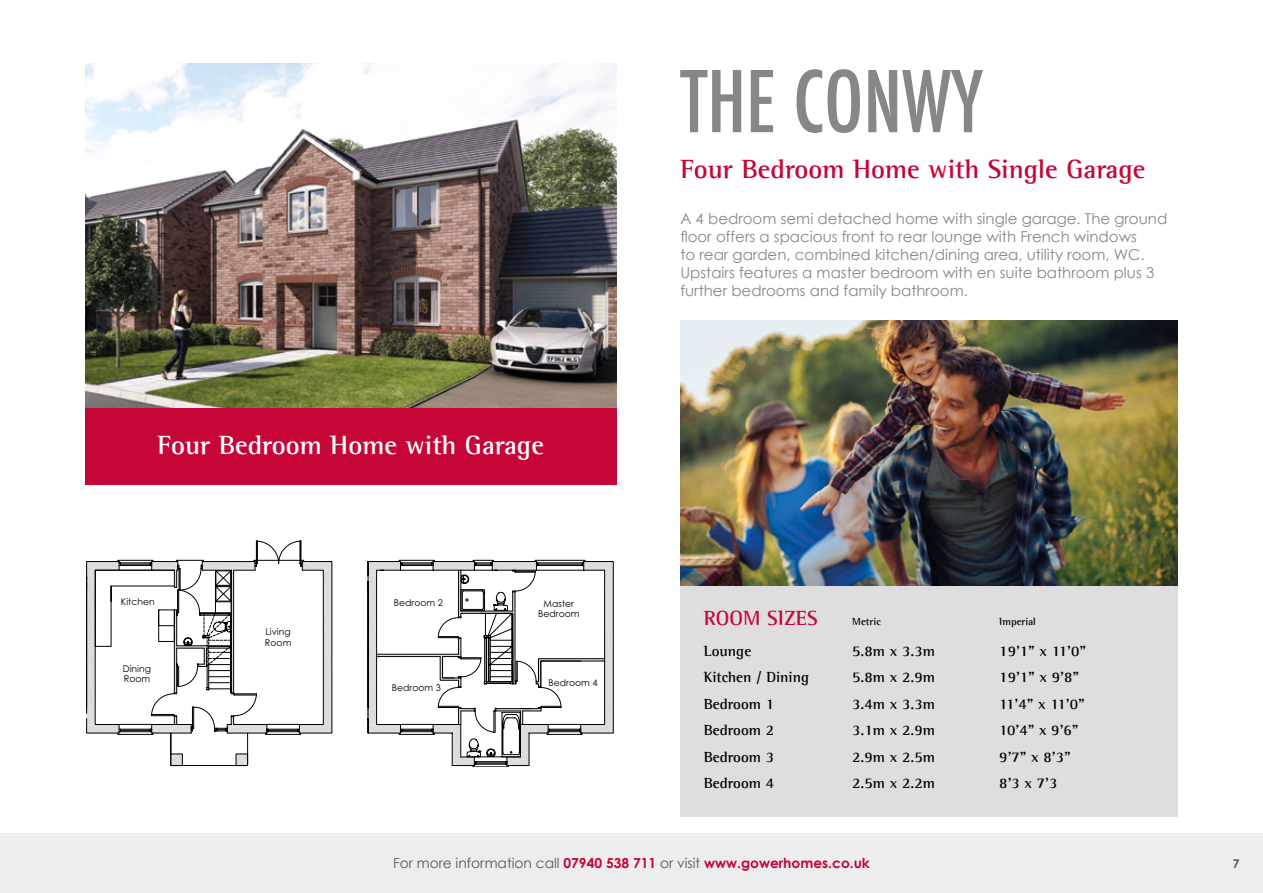
<style>
.page{position:relative;width:1263px;height:893px;background:#fff}
.page>*{position:absolute;margin:0;border:0;box-sizing:border-box;transform-origin:0 0}
.t1{font:500 condensed 82.5px "Futura";color:#878787}
.t2{font:700 27px "AT Rotis Semi Serif";color:#c50637}
.t3{font:700 27px "AT Rotis Semi Serif";color:#fff}
.t4{font:700 21px "AT Rotis Semi Serif";color:#c50637}
.t5{font:15px/18px "Century Gothic";color:#878787}
.t6{font:700 15px "AT Rotis Semi Serif";color:#000}
.t7{font:700 13.8px "Century Gothic";color:#c50637}
.t8{font:700 12px "Century Gothic";color:#575756}
.t9{font:700 10.5px "AT Rotis Semi Serif";color:#000}
.t10{font:9.3px/10.2px "Century Gothic";color:#010202}
.s1{font-weight:400;color:#575756}
</style>
<div class="page">
<div style="left:680px;top:353px;width:498px;height:463px;background:#dedede"></div>
<img style="left:680px;top:320px;width:498px;height:265px">
<img style="left:85px;top:64px;width:532px;height:344px">
<div style="left:85px;top:408px;width:532px;height:77px;background:#c50637"></div>
<div style="left:0;top:833px;width:1263px;height:60px;background:#ededed"></div>
<svg style="left:86px;top:541px;width:247px;height:225px"></svg>
<svg style="left:368px;top:560px;width:245px;height:207px"></svg>
<h2 class="t3" style="left:158px;top:429px;width:388px">Four Bedroom Home with Garage</h2>
<p class="t10" style="left:121px;top:596px;width:35px">Kitchen</p>
<p class="t10" style="left:123px;top:663px;width:30px">Dining<br>Room</p>
<p class="t10" style="left:265px;top:627px;width:28px">Living<br>Room</p>
<p class="t10" style="left:394px;top:597px;width:50px">Bedroom 2</p>
<p class="t10" style="left:392px;top:683px;width:50px">Bedroom 3</p>
<p class="t10" style="left:538px;top:598px;width:43px;text-align:center">Master<br>Bedroom</p>
<p class="t10" style="left:549px;top:678px;width:50px">Bedroom 4</p>
<h1 class="t1" style="left:680px;top:49px;width:304px">THE CONWY</h1>
<h2 class="t2" style="left:680px;top:153px;width:466px">Four Bedroom Home with Single Garage</h2>
<p class="t5" style="left:680px;top:209px;width:488px">A 4 bedroom semi detached home with single garage. The ground floor offers a spacious front to rear lounge with French windows<br>to rear garden, combined kitchen/dining area, utility room, WC.<br>Upstairs features a master bedroom with en suite bathroom plus 3 further bedrooms and family bathroom.</p>
<h3 class="t4" style="left:704px;top:605px;width:115px">ROOM SIZES</h3>
<p class="t9" style="left:852px;top:615px;width:30px">Metric</p>
<p class="t9" style="left:999px;top:615px;width:38px">Imperial</p>
<p class="t6" style="left:704px;top:642px;width:49px">Lounge</p>
<p class="t6" style="left:852px;top:642px;width:84px">5.8m x 3.3m</p>
<p class="t6" style="left:999px;top:642px;width:88px">19’1” x 11’0”</p>
<p class="t6" style="left:704px;top:668px;width:107px">Kitchen / Dining</p>
<p class="t6" style="left:852px;top:668px;width:84px">5.8m x 2.9m</p>
<p class="t6" style="left:999px;top:668px;width:81px">19’1” x 9’8”</p>
<p class="t6" style="left:704px;top:695px;width:72px">Bedroom 1</p>
<p class="t6" style="left:852px;top:695px;width:84px">3.4m x 3.3m</p>
<p class="t6" style="left:999px;top:695px;width:87px">11’4” x 11’0”</p>
<p class="t6" style="left:704px;top:721px;width:72px">Bedroom 2</p>
<p class="t6" style="left:852px;top:721px;width:84px">3.1m x 2.9m</p>
<p class="t6" style="left:999px;top:721px;width:81px">10’4” x 9’6”</p>
<p class="t6" style="left:704px;top:748px;width:72px">Bedroom 3</p>
<p class="t6" style="left:852px;top:748px;width:84px">2.9m x 2.5m</p>
<p class="t6" style="left:999px;top:748px;width:73px">9’7” x 8’3”</p>
<p class="t6" style="left:704px;top:774px;width:72px">Bedroom 4</p>
<p class="t6" style="left:852px;top:774px;width:84px">2.5m x 2.2m</p>
<p class="t6" style="left:999px;top:774px;width:60px">8’3 x 7’3</p>
<p class="t7" style="left:393px;top:854px;width:478px"><span class="s1">For more information call</span> 07940 538 711 <span class="s1">or visit</span> www.gowerhomes.co.uk</p>
<p class="t8" style="left:1233px;top:856px;width:8px">7</p>
</div>
